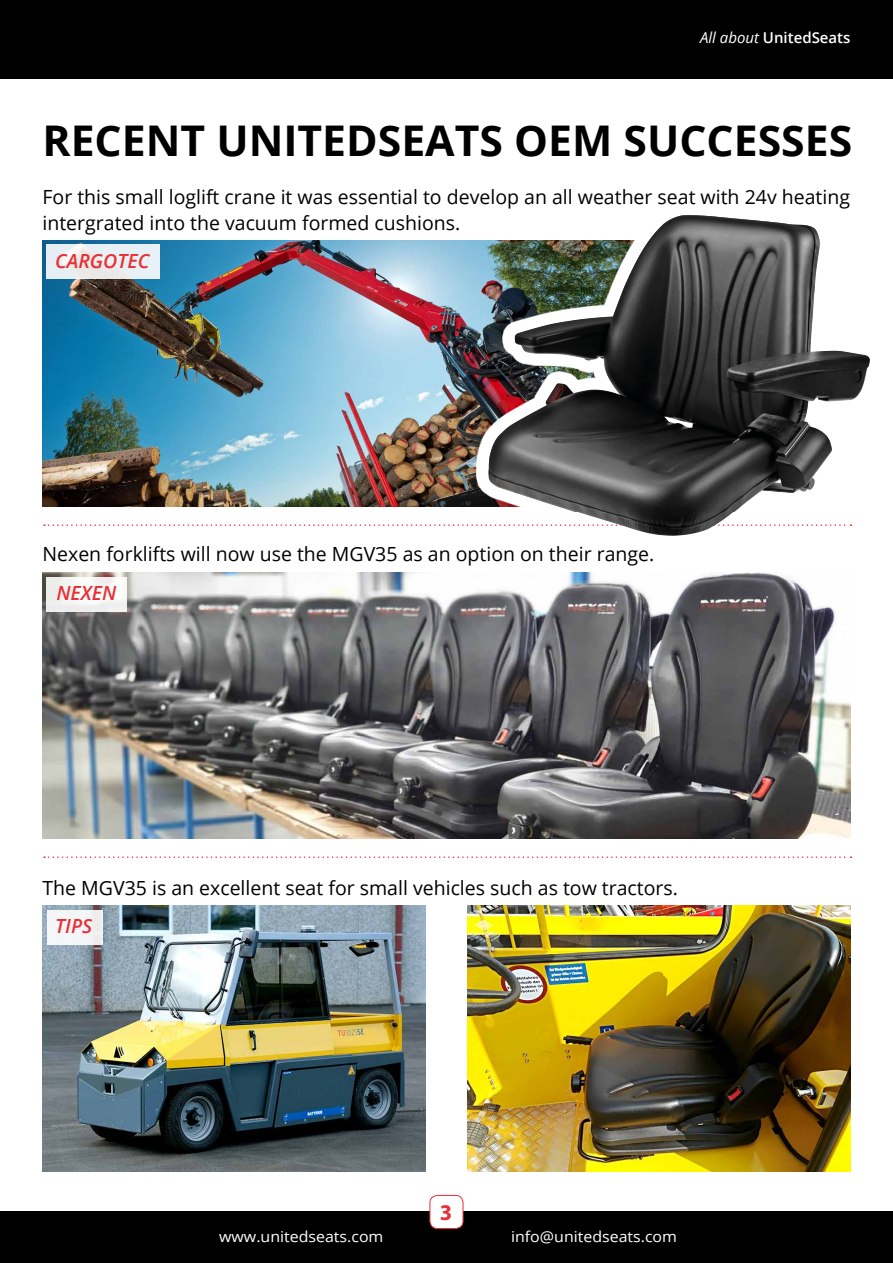
<style>
.page{position:relative;width:893px;height:1263px;background:#fff}
.page>*{position:absolute;margin:0;border:0;box-sizing:border-box;transform-origin:0 0}
.t1{font:700 42.3px "Open Sans";color:#000}
.t2{font:700 22.5px "Myriad Pro";color:#e73037}
.t3{font:19.5px/25.5px "Open Sans";color:#000}
.t4{font:italic 600 19.5px "Open Sans";color:#e73037}
.t5{font:15px "Open Sans";color:#fff;scale:1.06 1}
.t6{font:600 15px "Open Sans";color:#fff}
.s1{font-weight:400;font-style:italic}
</style>
<div class="page">
<hr style="left:892px;top:938px;width:1px;height:282px;background:#e73037">
<div style="left:0;top:0;width:893px;height:79px;background:#000"></div>
<div style="left:0;top:1212px;width:893px;height:51px;background:#000"></div>
<div style="left:430px;top:1195px;width:33px;height:33px;background:#fff;border-radius:7px"></div>
<div style="left:430px;top:1195px;width:33px;height:34px;border:1px solid #e73037;border-radius:7px"></div>
<img style="left:43px;top:573px;width:807px;height:265px">
<img style="left:43px;top:240px;width:420px;height:266px">
<svg style="left:44px;top:856px;width:807px;height:2px"></svg>
<img style="left:43px;top:906px;width:382px;height:265px">
<img style="left:468px;top:906px;width:382px;height:265px">
<svg style="left:47px;top:244px;width:113px;height:35px;background:#e9eef1"></svg>
<div style="left:47px;top:577px;width:80px;height:34px;background:#f6f5f3"></div>
<div style="left:47px;top:910px;width:56px;height:34px;background:#f3f5f7"></div>
<svg style="left:44px;top:524px;width:419px;height:2px"></svg>
<div style="left:463px;top:193px;width:430px;height:357px;background:#000;opacity:.75"></div>
<p class="t6" style="left:700px;top:28px;width:152px"><span class="s1">All about</span> UnitedSeats</p>
<h1 class="t1" style="left:43px;top:111px;width:811px">RECENT UNITEDSEATS OEM SUCCESSES</h1>
<p class="t3" style="left:43px;top:184px;width:809px">For this small loglift crane it was essential to develop an all weather seat with 24v heating intergrated into the vacuum formed cushions.</p>
<p class="t4" style="left:55px;top:247px;width:96px">CARGOTEC</p>
<p class="t3" style="left:43px;top:541px;width:613px">Nexen forklifts will now use the MGV35 as an option on their range.</p>
<p class="t4" style="left:56px;top:580px;width:61px">NEXEN</p>
<p class="t3" style="left:43px;top:874px;width:637px">The MGV35 is an excellent seat for small vehicles such as tow tractors.</p>
<p class="t4" style="left:55px;top:913px;width:39px">TIPS</p>
<p class="t2" style="left:440px;top:1200px;width:14px">3</p>
<p class="t5" style="left:219px;top:1226px;width:157px">www.unitedseats.com</p>
<p class="t5" style="left:511px;top:1226px;width:158px">info@unitedseats.com</p>
</div>
